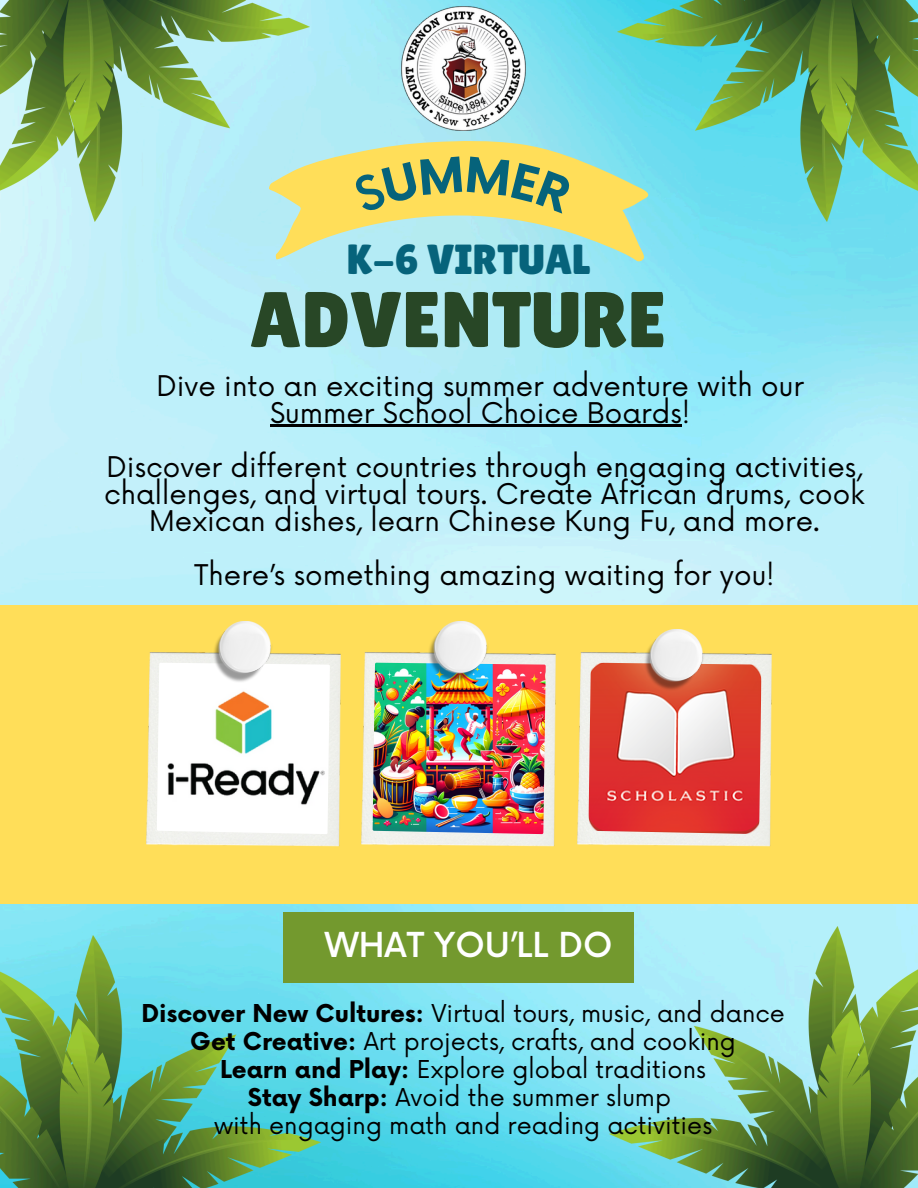
<style>
.page{position:relative;width:918px;height:1188px;background:#fff}
.page>*{position:absolute;margin:0;border:0;box-sizing:border-box;transform-origin:0 0}
.t1{font:78.9px "Lilita One";color:#284726}
.t2{font:42px "Lilita One";color:#06637b}
.t3{font:500 33.45px "Now";color:#fff}
.t4{font:27.75px/27px "Now";color:#000;text-align:center}
.t5{font:24px "Now";color:#000}
.s1{font-weight:700}
</style>
<div class="page">
<img style="left:0;top:0;width:918px;height:1188px">
<img style="left:609px;top:927px;width:309px;height:261px">
<img style="left:0;top:936px;width:320px;height:252px">
<div style="left:284px;top:912px;width:350px;height:71px;background:#73992e"></div>
<div style="left:0;top:605px;width:918px;height:298px;background:#ffde59"></div>
<img style="left:578px;top:653px;width:194px;height:193px">
<img style="left:588px;top:663px;width:173px;height:171px">
<img style="left:362px;top:653px;width:194px;height:193px">
<img style="left:373px;top:663px;width:172px;height:171px">
<img style="left:146px;top:653px;width:194px;height:193px">
<img style="left:157px;top:663px;width:173px;height:171px">
<img style="left:617px;top:0;width:301px;height:222px">
<img style="left:0;top:0;width:309px;height:222px">
<svg style="left:269px;top:140px;width:380px;height:122px;background:#c9e3b3"></svg>
<img style="left:212px;top:622px;width:62px;height:62px">
<img style="left:428px;top:622px;width:62px;height:62px">
<img style="left:644px;top:630px;width:62px;height:61px">
<img style="left:401px;top:7px;width:124px;height:123px">
<hr style="left:270px;top:425px;width:412px;height:2px;background:#000">
<div style="left:352px;top:156px;width:223px;height:58px;background:#ffde59"></div>
<h2 class="t2" style="left:347px;top:235px;width:245px">K-6 VIRTUAL</h2>
<p class="t1" style="left:250px;top:274px;width:418px">ADVENTURE</p>
<p class="t4" style="left:157px;top:373px;width:649px">Dive into an exciting summer adventure with our<br>Summer School Choice Boards!</p>
<h4 class="t4" style="left:104px;top:454px;width:762px">Discover different countries through engaging activities, challenges, and virtual tours. Create African drums, cook<br>Mexican dishes, learn Chinese Kung Fu, and more.</h4>
<p class="t4" style="left:194px;top:562px;width:582px">There’s something amazing waiting for you!</p>
<p class="t3" style="left:325px;top:927px;width:289px">WHAT YOU’LL DO</p>
<p class="t5" style="left:141px;top:1000px;width:645px"><span class="s1">Discover New Cultures:</span> Virtual tours, music, and dance</p>
<p class="t5" style="left:190px;top:1028px;width:547px"><span class="s1">Get Creative:</span> Art projects, crafts, and cooking</p>
<p class="t5" style="left:220px;top:1056px;width:487px"><span class="s1">Learn and Play:</span> Explore global traditions</p>
<p class="t5" style="left:248px;top:1084px;width:425px"><span class="s1">Stay Sharp:</span> Avoid the summer slump</p>
<p class="t5" style="left:214px;top:1112px;width:500px">with engaging math and reading activities</p>
</div>
